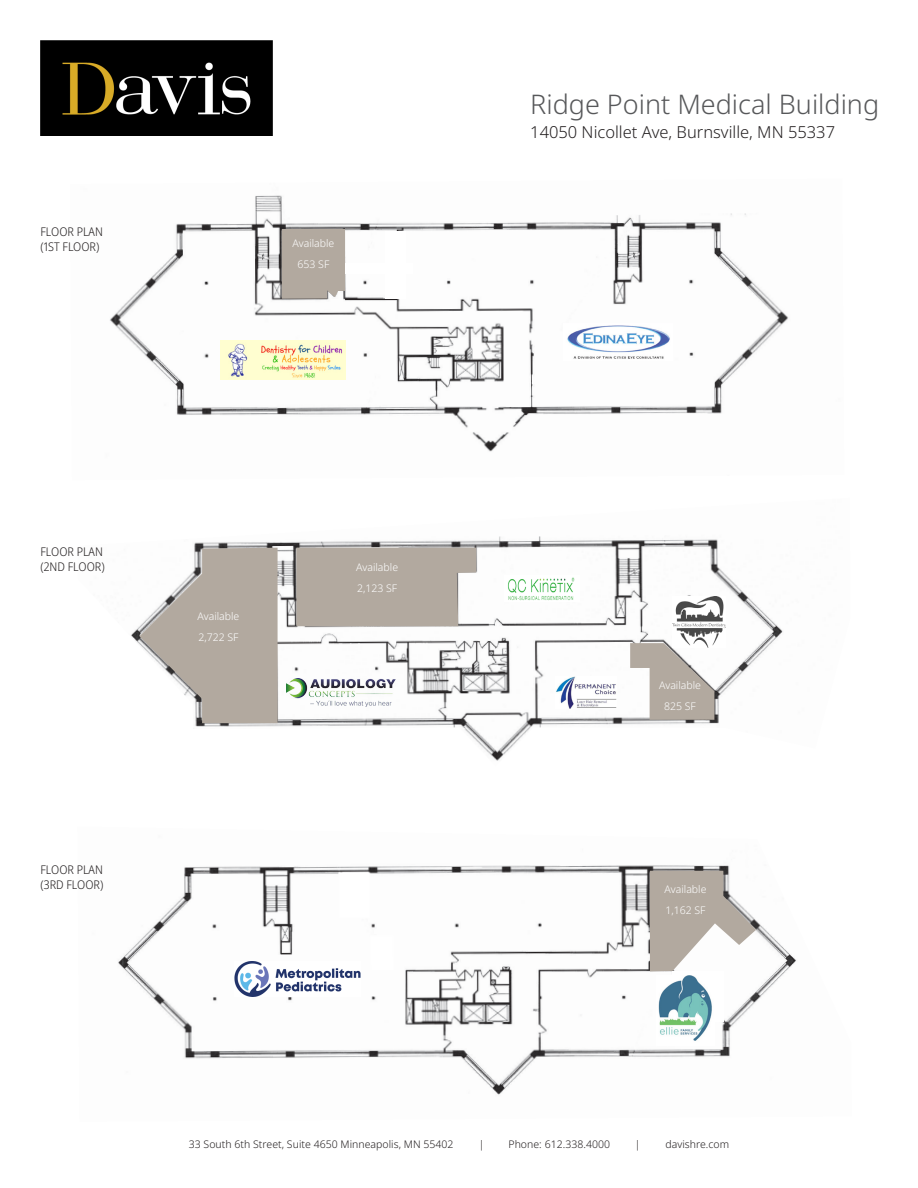
<style>
.page{position:relative;width:918px;height:1188px;background:#fff}
.page>*{position:absolute;margin:0;border:0;box-sizing:border-box;transform-origin:0 0}
.t1{font:300 27px "Noto Sans";color:#57585a}
.t2{font:300 16.5px "Noto Sans";color:#231f20}
.t3{font:300 semi-condensed 12px/15px "Noto Sans";color:#231f20}
.t4{font:300 10.5px "Noto Sans";letter-spacing:.005em;color:#231f20}
.t5{font:300 10.5px "Noto Sans";color:#fff}
</style>
<div class="page">
<img style="left:40px;top:40px;width:232px;height:96px">
<img style="left:110px;top:195px;width:679px;height:257px">
<img style="left:131px;top:536px;width:652px;height:225px">
<img style="left:118px;top:865px;width:678px;height:230px">
<div style="left:282px;top:229px;width:63px;height:70px;background:#b2a99f"></div>
<img style="left:220px;top:341px;width:125px;height:39px">
<svg style="left:139px;top:548px;width:139px;height:175px"></svg>
<svg style="left:296px;top:548px;width:180px;height:78px;background:#b6aea4"></svg>
<img style="left:673px;top:597px;width:53px;height:51px">
<img style="left:287px;top:678px;width:109px;height:29px">
<svg style="left:650px;top:871px;width:106px;height:100px"></svg>
<svg style="left:630px;top:643px;width:84px;height:77px"></svg>
<img style="left:555px;top:676px;width:61px;height:33px">
<img style="left:504px;top:576px;width:75px;height:25px">
<hr style="left:345px;top:299px;width:52px;height:1px;background:#231f20">
<div style="left:385px;top:231px;width:20px;height:68px;background:#fff"></div>
<div style="left:345px;top:264px;width:68px;height:10px;background:#fff"></div>
<img style="left:563px;top:324px;width:109px;height:36px">
<div style="left:673px;top:971px;width:51px;height:51px;background:#fff"></div>
<img style="left:656px;top:976px;width:59px;height:69px">
<img style="left:234px;top:961px;width:127px;height:36px">
<p class="t3" style="left:40px;top:225px;width:64px">FLOOR PLAN (1ST FLOOR)</p>
<p class="t5" style="left:292px;top:236px;width:43px">Available</p>
<p class="t5" style="left:298px;top:257px;width:33px">653 SF</p>
<p class="t1" style="left:530px;top:85px;width:351px">Ridge Point Medical Building</p>
<p class="t2" style="left:530px;top:120px;width:306px">14050 Nicollet Ave, Burnsville, MN 55337</p>
<p class="t3" style="left:40px;top:544px;width:66px">FLOOR PLAN (2ND FLOOR)</p>
<p class="t3" style="left:40px;top:862px;width:64px">FLOOR PLAN (3RD FLOOR)</p>
<p class="t5" style="left:197px;top:608px;width:43px">Available</p>
<p class="t5" style="left:198px;top:629px;width:42px">2,722 SF</p>
<p class="t5" style="left:356px;top:560px;width:43px">Available</p>
<p class="t5" style="left:357px;top:581px;width:42px">2,123 SF</p>
<p class="t5" style="left:659px;top:678px;width:43px">Available</p>
<p class="t5" style="left:664px;top:699px;width:33px">825 SF</p>
<p class="t5" style="left:665px;top:882px;width:43px">Available</p>
<p class="t5" style="left:665px;top:903px;width:42px">1,162 SF</p>
<p class="t4" style="left:189px;top:1136px;width:266px">33 South 6th Street, Suite 4650 Minneapolis, MN 55402</p>
<p class="t4" style="left:479px;top:1136px;width:7px">|</p>
<p class="t4" style="left:508px;top:1136px;width:103px">Phone: 612.338.4000</p>
<p class="t4" style="left:635px;top:1136px;width:7px">|</p>
<p class="t4" style="left:666px;top:1136px;width:65px">davishre.com</p>
</div>
